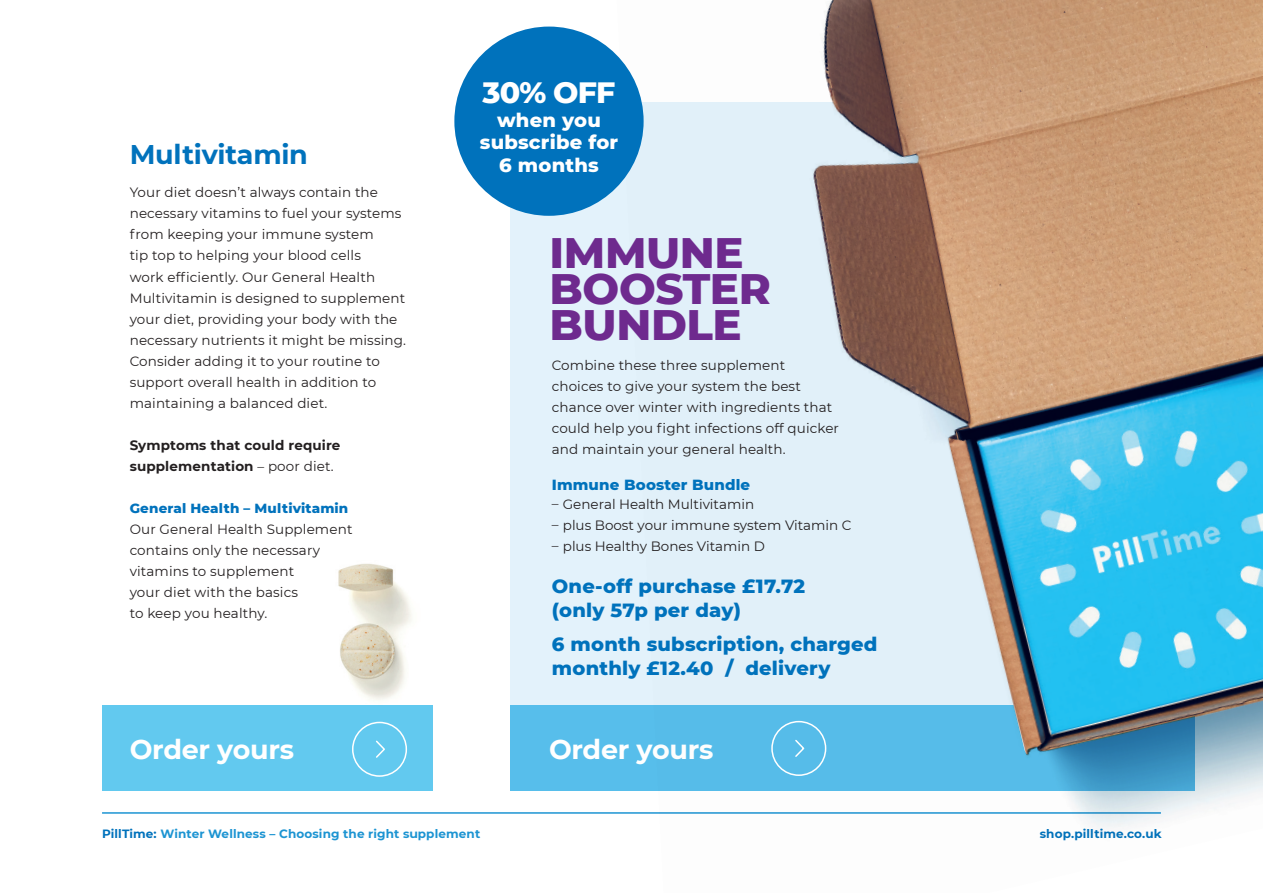
<style>
.page{position:relative;width:1263px;height:893px;background:#fff}
.page>*{position:absolute;margin:0;border:0;box-sizing:border-box;transform-origin:0 0}
.t1{font:800 43.5px/36px "Montserrat";letter-spacing:-.01em;color:#6e2a8e}
.t2{font:800 30px "Montserrat";color:#fff}
.t3{font:700 27px "Montserrat";letter-spacing:-.01em;color:#fff}
.t4{font:700 27px "Montserrat";letter-spacing:-.01em;color:#0072bc}
.t5{font:800 19.5px/24px "Montserrat";letter-spacing:.01em;color:#0072bc}
.t6{font:800 19.5px/22.5px "Montserrat";letter-spacing:.01em;color:#fff;text-align:center}
.t7{font:800 15px "Montserrat";letter-spacing:.01em;color:#0072bc}
.t8{font:13.5px/21px "Montserrat";letter-spacing:.01em;color:#231f20}
.t9{font:700 13.5px/21px "Montserrat";letter-spacing:.01em;color:#231f20}
.t10{font:800 13.5px "Montserrat";letter-spacing:.01em;color:#0072bc}
.t11{font:700 12px "Montserrat";letter-spacing:.01em;color:#1c94d2}
.t12{font:700 12px "Montserrat";letter-spacing:.01em;color:#0072bc}
.s1{font-weight:400}
.s2{color:#0072bc}
</style>
<div class="page">
<hr style="left:102px;top:812px;width:1059px;height:2px;background:#1c94d2">
<img style="left:617px;top:0;width:646px;height:827px">
<svg style="left:454px;top:27px;width:190px;height:189px"></svg>
<svg style="left:102px;top:563px;width:330px;height:228px"></svg>
<svg style="left:510px;top:102px;width:651px;height:689px;background:#b2cad1"></svg>
<div style="left:458px;top:27px;width:188px;height:188px;background:#0072bc;border-radius:50%"></div>
<h3 class="t4" style="left:130px;top:135px;width:180px">Multivitamin</h3>
<p class="t8" style="left:130px;top:182px;width:278px">Your diet doesn’t always contain the necessary vitamins to fuel your systems from keeping your immune system<br>tip top to helping your blood cells<br>work efficiently. Our General Health Multivitamin is designed to supplement your diet, providing your body with the necessary nutrients it might be missing.<br>Consider adding it to your routine to support overall health in addition to maintaining a balanced diet.</p>
<p class="t9" style="left:130px;top:434px;width:212px">Symptoms that could require supplementation <span class="s1">– poor diet.</span></p>
<p class="t10" style="left:130px;top:498px;width:220px">General Health – Multivitamin</p>
<p class="t8" style="left:130px;top:518px;width:224px">Our General Health Supplement contains only the necessary vitamins to supplement<br>your diet with the basics<br>to keep you healthy.</p>
<h2 class="t2" style="left:483px;top:70px;width:134px">30% OFF</h2>
<h3 class="t6" style="left:480px;top:108px;width:140px">when you subscribe for<br>6 months</h3>
<h1 class="t1" style="left:550px;top:233px;width:223px">IMMUNE<br>BOOSTER<br>BUNDLE</h1>
<p class="t8" style="left:552px;top:354px;width:289px">Combine these three supplement choices to give your system the best chance over winter with ingredients that could help you fight infections off quicker and maintain your general health.</p>
<p class="t7" style="left:552px;top:473px;width:200px">Immune Booster Bundle</p>
<p class="t8" style="left:552px;top:493px;width:204px">– General Health Multivitamin</p>
<p class="t8" style="left:552px;top:514px;width:301px">– plus Boost your immune system Vitamin C</p>
<p class="t8" style="left:552px;top:535px;width:215px">– plus Healthy Bones Vitamin D</p>
<h3 class="t5" style="left:552px;top:573px;width:255px">One-off purchase £17.72 (only 57p per day)</h3>
<h3 class="t5" style="left:552px;top:631px;width:327px">6 month subscription, charged monthly £12.40 / delivery</h3>
<h3 class="t3" style="left:130px;top:730px;width:166px">Order yours</h3>
<h3 class="t3" style="left:549px;top:730px;width:166px">Order yours</h3>
<p class="t11" style="left:102px;top:825px;width:380px"><span class="s2">PillTime:</span> Winter Wellness – Choosing the right supplement</p>
<p class="t12" style="left:1040px;top:825px;width:123px">shop.pilltime.co.uk</p>
</div>
